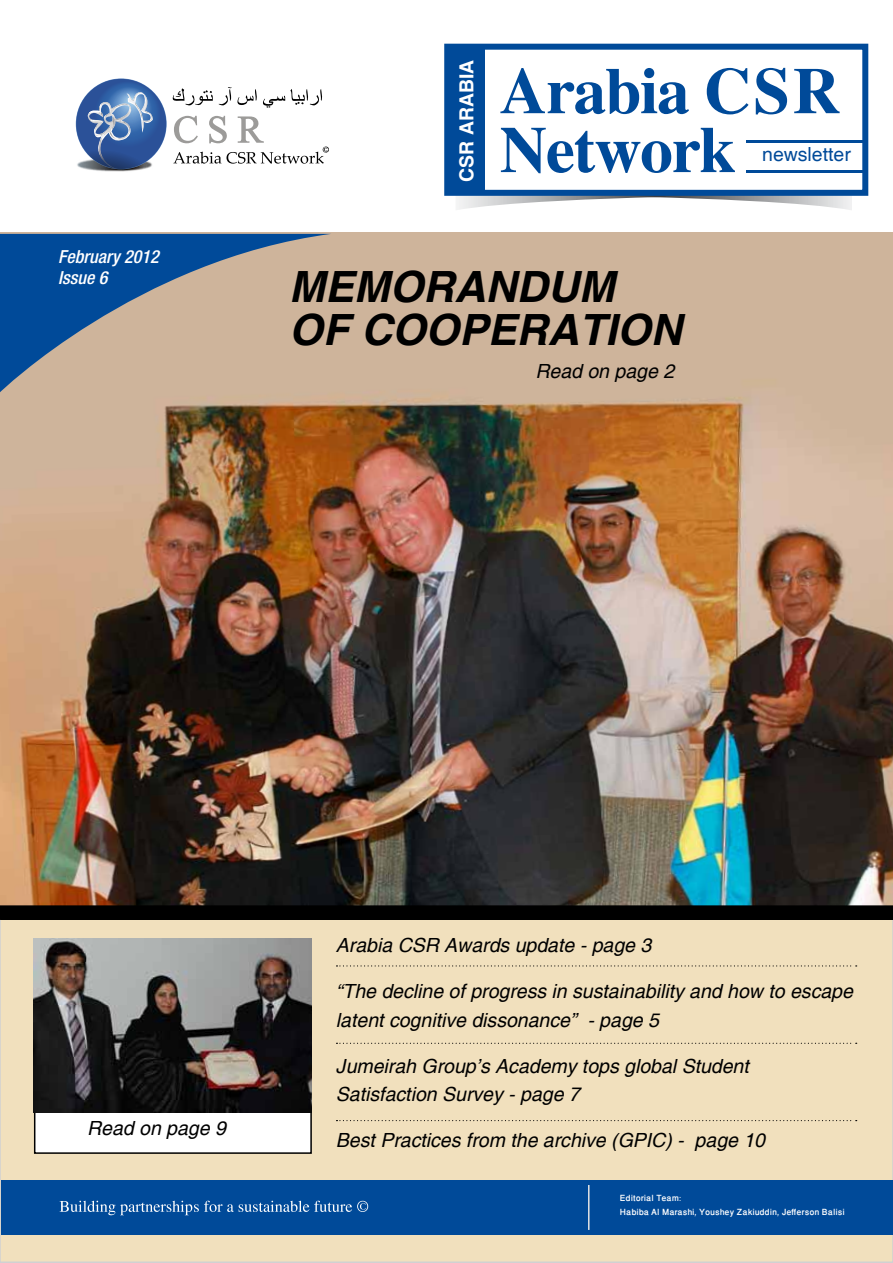
<style>
.page{position:relative;width:893px;height:1263px;background:#fff}
.page>*{position:absolute;margin:0;border:0;box-sizing:border-box;transform-origin:0 0}
.t1{font:700 65.55px "Times";letter-spacing:-.02em;color:#004a99}
.t2{font:italic 700 43.05px/42.8px "Helvetica";color:#000}
.t3{font:italic 19.5px/28.2px "Helvetica";color:#000}
.t4{font:19.5px "Helvetica";color:#004a99}
.t5{font:700 19.5px "Helvetica";color:#fff}
.t6{font:italic 500 condensed 18px/21.6px "Helvetica Neue LT Std";color:#fff}
.t7{font:500 12px/14.4px "Win Soft Pro";color:#fff}
</style>
<div class="page">
<div style="left:0;top:234px;width:893px;height:1028px;background:#f1e0bd"></div>
<div style="left:35px;top:939px;width:276px;height:214px;background:#fff"></div>
<img style="left:0;top:232px;width:893px;height:673px">
<svg style="left:456px;top:196px;width:396px;height:14px"></svg>
<div style="left:444px;top:44px;width:424px;height:152px;background:#fff;border:6px solid #004a99"></div>
<div style="left:447px;top:47px;width:38px;height:146px;background:#004a99"></div>
<hr style="left:746px;top:140px;width:120px;height:3px;background:#004a99">
<hr style="left:746px;top:170px;width:120px;height:2px;background:#004a99">
<svg style="left:0;top:234px;width:331px;height:158px;fill:#ceb49b"></svg>
<div style="left:1px;top:1180px;width:891px;height:55px;background:#004a99"></div>
<svg style="left:60px;top:1201px;width:308px;height:14px"></svg>
<img style="left:77px;top:152px;width:67px;height:20px">
<svg style="left:172px;top:88px;width:41px;height:17px"></svg>
<svg style="left:219px;top:87px;width:104px;height:21px"></svg>
<svg style="left:76px;top:79px;width:90px;height:90px"></svg>
<svg style="left:173px;top:116px;width:156px;height:48px"></svg>
<svg style="left:87px;top:90px;width:66px;height:79px"></svg>
<svg style="left:336px;top:965px;width:521px;height:1px"></svg>
<svg style="left:336px;top:1043px;width:521px;height:1px"></svg>
<svg style="left:336px;top:1120px;width:521px;height:1px"></svg>
<div style="left:0;top:905px;width:893px;height:15px;background:#000"></div>
<hr style="left:588px;top:1185px;width:1px;height:45px;background:#e3e4e4">
<img style="left:34px;top:938px;width:278px;height:174px">
<p class="t6" style="left:58px;top:246px;width:102px">February 2012<br>Issue 6</p>
<p class="t5" style="left:455px;top:182px;width:124px;rotate:-90deg">CSR ARABIA</p>
<h1 class="t1" style="left:500px;top:53px;width:341px">Arabia CSR</h1>
<p class="t4" style="left:762px;top:143px;width:90px">newsletter</p>
<h1 class="t1" style="left:500px;top:112px;width:237px">Network</h1>
<h2 class="t2" style="left:289px;top:268px;width:394px">MEMORANDUM<br>OF COOPERATION</h2>
<p class="t3" style="left:535px;top:358px;width:140px">Read on page 2</p>
<p class="t3" style="left:87px;top:1115px;width:140px">Read on page 9</p>
<p class="t3" style="left:336px;top:932px;width:317px">Arabia CSR Awards update - page 3</p>
<p class="t3" style="left:336px;top:978px;width:518px">“The decline of progress in sustainability and how to escape</p>
<p class="t3" style="left:587px;top:1006px;width:73px">- page 5</p>
<p class="t3" style="left:336px;top:1006px;width:242px">latent cognitive dissonance”</p>
<p class="t3" style="left:336px;top:1052px;width:414px">Jumeirah Group s’ Academy tops global Student<br>Satisfaction Survey - page 7</p>
<p class="t3" style="left:695px;top:1127px;width:72px">page 10</p>
<p class="t3" style="left:336px;top:1127px;width:349px">Best Practices from the archive (GPIC) -</p>
<p class="t7" style="left:620px;top:1191px;width:226px">Editorial Team:<br>Habiba Al Marashi, Youshey Zakiuddin, Jefferson Balisi</p>
</div>
